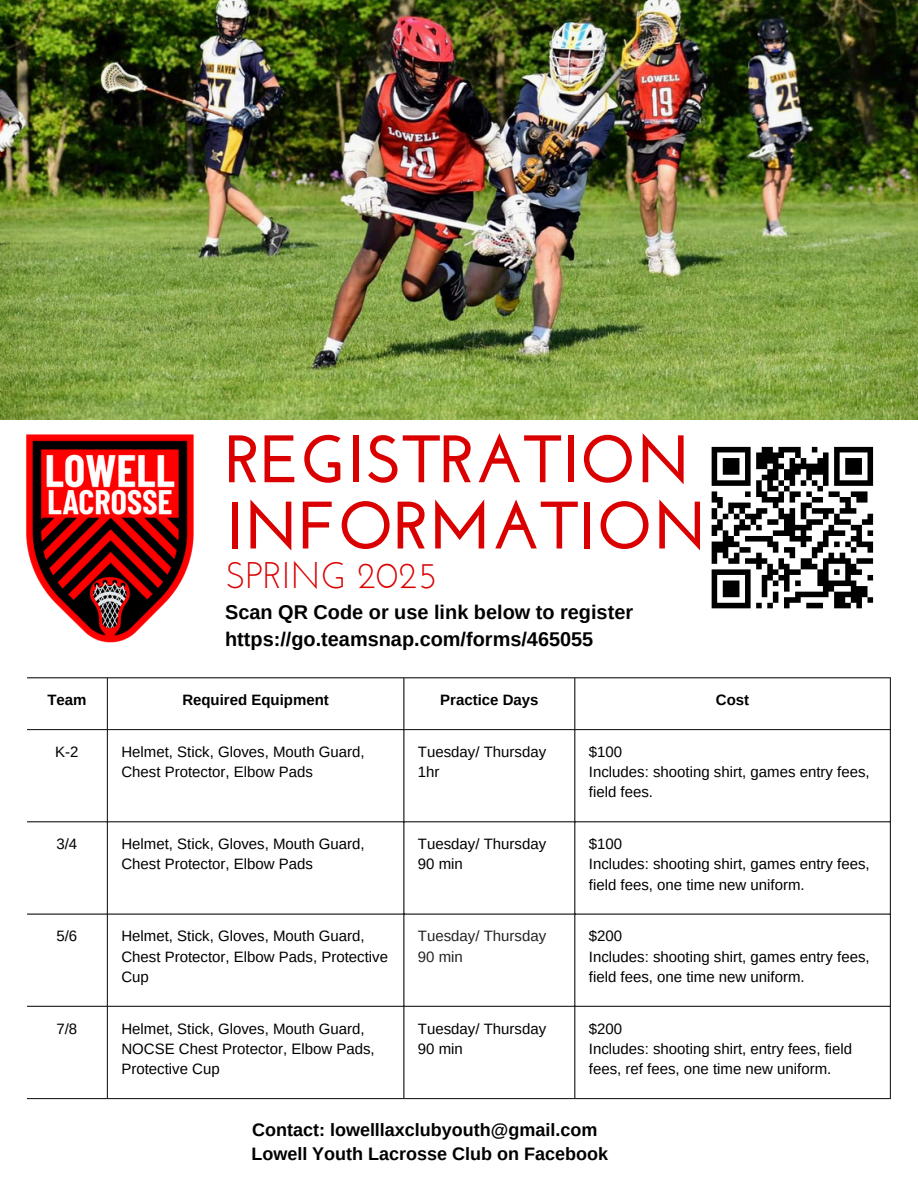
<style>
.page{position:relative;width:918px;height:1188px;background:#fff}
.page>*{position:absolute;margin:0;border:0;box-sizing:border-box;transform-origin:0 0}
.t1{font:700 66.9px/66.3px "Josefin Sans";color:#db0000}
.t2{font:37.05px "Josefin Sans";color:#db0000}
.t3{font:700 19.95px "Arimo";color:#000}
.t4{font:700 18px "Arimo";color:#000}
.t5{font:15px/20.2px "Arimo";color:#000}
.t6{font:700 15px "Arimo";color:#000}
.t7{font:15px "Arimo";color:#262222}
</style>
<div class="page">
<img style="left:0;top:0;width:918px;height:419px">
<img style="left:0;top:367px;width:264px;height:276px">
<svg style="left:711px;top:446px;width:163px;height:163px"></svg>
<hr style="left:107px;top:678px;width:1px;height:420px;background:#262222">
<hr style="left:403px;top:678px;width:1px;height:420px;background:#262222">
<hr style="left:574px;top:678px;width:1px;height:420px;background:#262222">
<hr style="left:890px;top:678px;width:1px;height:420px;background:#262222">
<hr style="left:27px;top:677px;width:864px;height:1px;background:#262222">
<hr style="left:27px;top:729px;width:864px;height:1px;background:#262222">
<hr style="left:27px;top:821px;width:864px;height:1px;background:#262222">
<hr style="left:27px;top:914px;width:864px;height:1px;background:#262222">
<hr style="left:27px;top:1006px;width:864px;height:1px;background:#262222">
<hr style="left:27px;top:1098px;width:864px;height:1px;background:#262222">
<p class="t1" style="left:225px;top:432px;width:483px">REGISTRATION<br>INFORMATION</p>
<p class="t2" style="left:225px;top:560px;width:214px">SPRING 2025</p>
<p class="t3" style="left:225px;top:601px;width:410px">Scan QR Code or use link below to register</p>
<h1 class="t3" style="left:225px;top:628px;width:370px">https://go.teamsnap.com/forms/465055</h1>
<p class="t6" style="left:47px;top:691px;width:41px">Team</p>
<h2 class="t6" style="left:182px;top:691px;width:148px">Required Equipment</h2>
<p class="t6" style="left:440px;top:691px;width:100px">Practice Days</p>
<p class="t6" style="left:716px;top:691px;width:35px">Cost</p>
<p class="t5" style="left:55px;top:741px;width:25px">K-2</p>
<p class="t5" style="left:121px;top:741px;width:245px">Helmet, Stick, Gloves, Mouth Guard,<br>Chest Protector, Elbow Pads</p>
<p class="t5" style="left:418px;top:741px;width:130px">Tuesday/ Thursday</p>
<p class="t5" style="left:589px;top:741px;width:35px">$100</p>
<p class="t5" style="left:589px;top:762px;width:282px">Includes: shooting shirt, games entry fees, field fees.</p>
<p class="t5" style="left:418px;top:762px;width:23px">1hr</p>
<p class="t5" style="left:56px;top:834px;width:22px">3/4</p>
<p class="t5" style="left:121px;top:834px;width:245px">Helmet, Stick, Gloves, Mouth Guard,<br>Chest Protector, Elbow Pads</p>
<p class="t5" style="left:418px;top:834px;width:130px">Tuesday/ Thursday</p>
<p class="t5" style="left:418px;top:854px;width:47px">90 min</p>
<p class="t5" style="left:56px;top:926px;width:22px">5/6</p>
<p class="t5" style="left:121px;top:926px;width:268px">Helmet, Stick, Gloves, Mouth Guard,<br>Chest Protector, Elbow Pads, Protective<br>Cup</p>
<p class="t7" style="left:418px;top:928px;width:130px">Tuesday/ Thursday</p>
<p class="t7" style="left:418px;top:948px;width:47px">90 min</p>
<p class="t5" style="left:56px;top:1018px;width:22px">7/8</p>
<p class="t5" style="left:121px;top:1018px;width:255px">Helmet, Stick, Gloves, Mouth Guard,<br>NOCSE Chest Protector, Elbow Pads,<br>Protective Cup</p>
<p class="t5" style="left:418px;top:1018px;width:130px">Tuesday/ Thursday</p>
<p class="t5" style="left:418px;top:1038px;width:47px">90 min</p>
<p class="t5" style="left:589px;top:834px;width:35px">$100</p>
<p class="t5" style="left:589px;top:854px;width:282px">Includes: shooting shirt, games entry fees, field fees, one time new uniform.</p>
<p class="t5" style="left:589px;top:926px;width:35px">$200</p>
<p class="t5" style="left:589px;top:946px;width:282px">Includes: shooting shirt, games entry fees, field fees, one time new uniform.</p>
<p class="t5" style="left:589px;top:1018px;width:35px">$200</p>
<p class="t5" style="left:589px;top:1038px;width:265px">Includes: shooting shirt, entry fees, field fees, ref fees, one time new uniform.</p>
<p class="t4" style="left:252px;top:1119px;width:347px">Contact: lowelllaxclubyouth@gmail.com</p>
<p class="t4" style="left:251px;top:1144px;width:358px">Lowell Youth Lacrosse Club on Facebook</p>
</div>
